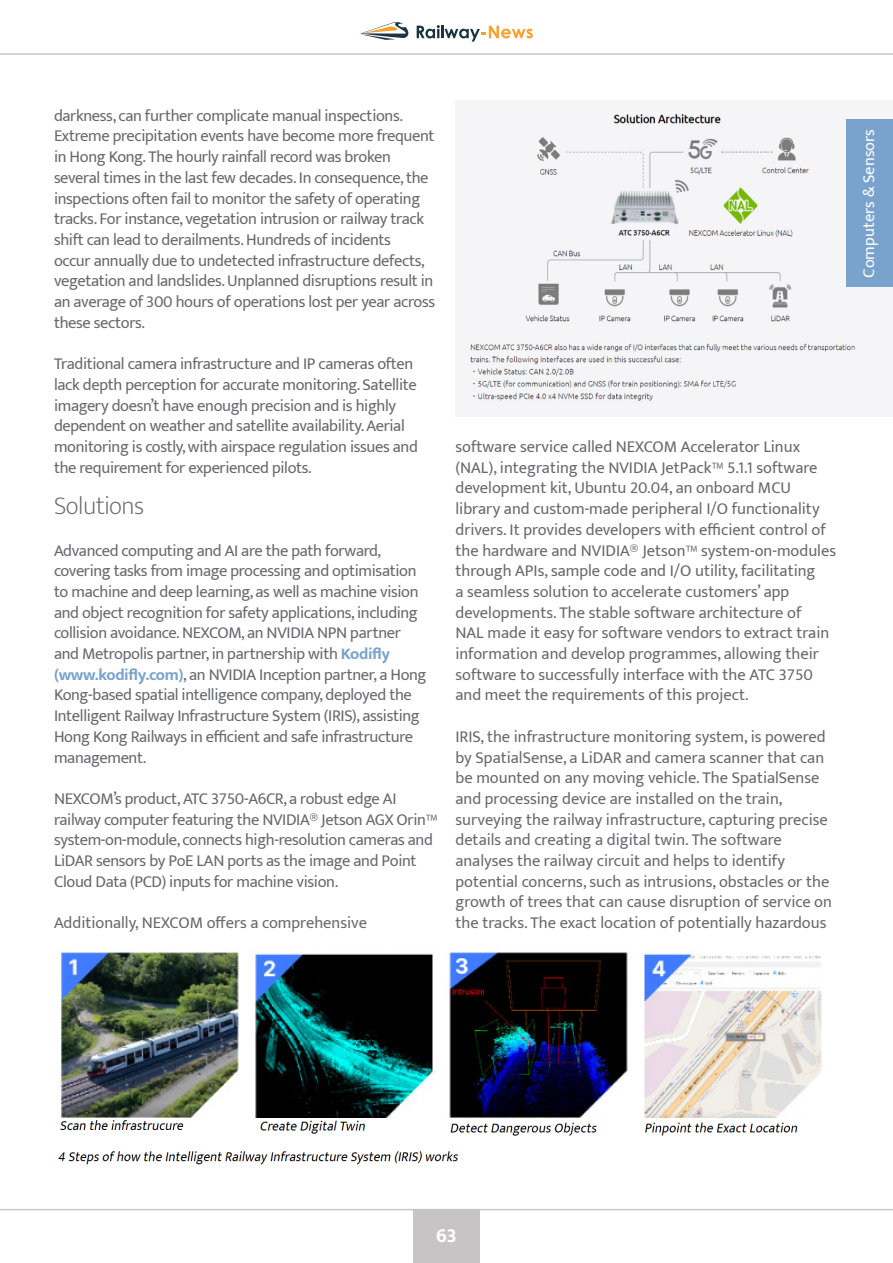
<style>
.page{position:relative;width:893px;height:1263px;background:#fff}
.page>*{position:absolute;margin:0;border:0;box-sizing:border-box;transform-origin:0 0}
.t1{font:200 25.5px "Mukta";letter-spacing:-.02em;color:#696a6d}
.t2{font:700 21px "Mukta Mahee";color:#fff}
.t3{font:16.5px/20.7px "Mukta";letter-spacing:-.02em;color:#696a6d}
.t4{font:16.5px/20.7px "Mukta";color:#696a6d}
.t5{font:16.5px "Mukta";color:#fff}
.s1{font-weight:700;color:#79a3cd}
</style>
<div class="page">
<img style="left:468px;top:113px;width:425px;height:290px">
<img style="left:60px;top:952px;width:762px;height:166px">
<img style="left:58px;top:1120px;width:401px;height:45px">
<img style="left:645px;top:1122px;width:153px;height:14px">
<img style="left:445px;top:1120px;width:152px;height:25px">
<div style="left:846px;top:119px;width:47px;height:167px;background:#79a3cd"></div>
<svg style="left:360px;top:22px;width:49px;height:18px"></svg>
<svg style="left:417px;top:25px;width:116px;height:17px"></svg>
<hr style="left:0;top:53px;width:893px;height:2px;background:#c7c5c6">
<div style="left:413px;top:1209px;width:67px;height:54px;background:#c7c4c6"></div>
<hr style="left:0;top:1209px;width:893px;height:1px;background:#c7c4c6">
<p class="t3" style="left:54px;top:105px;width:383px">darkness, can further complicate manual inspections.<br>Extreme precipitation events have become more frequent in Hong Kong. The hourly rainfall record was broken several times in the last few decades. In consequence, the inspections often fail to monitor the safety of operating tracks. For instance, vegetation intrusion or railway track shift can lead to derailments. Hundreds of incidents<br>occur annually due to undetected infrastructure defects, vegetation and landslides. Unplanned disruptions result in an average of 300 hours of operations lost per year across these sectors.</p>
<p class="t3" style="left:54px;top:353px;width:365px">Traditional camera infrastructure and IP cameras often lack depth perception for accurate monitoring. Satellite imagery doesn’t have enough precision and is highly dependent on weather and satellite availability. Aerial monitoring is costly, with airspace regulation issues and the requirement for experienced pilots.</p>
<p class="t1" style="left:54px;top:485px;width:92px">Solutions</p>
<p class="t3" style="left:54px;top:539px;width:374px">Advanced computing and AI are the path forward, covering tasks from image processing and optimisation to machine and deep learning, as well as machine vision and object recognition for safety applications, including collision avoidance. NEXCOM, an NVIDIA NPN partner and Metropolis partner, in partnership with <span class="s1">Kodifly (www.kodifly.com)</span>, an NVIDIA Inception partner, a Hong Kong-based spatial intelligence company, deployed the Intelligent Railway Infrastructure System (IRIS), assisting Hong Kong Railways in efficient and safe infrastructure management.</p>
<p class="t3" style="left:54px;top:788px;width:385px">NEXCOM’s product, ATC 3750-A6CR, a robust edge AI railway computer featuring the NVIDIA® Jetson AGX Orin™ system-on-module, connects high-resolution cameras and LiDAR sensors by PoE LAN ports as the image and Point Cloud Data (PCD) inputs for machine vision.</p>
<p class="t4" style="left:54px;top:912px;width:314px">Additionally, NEXCOM offers a comprehensive</p>
<p class="t4" style="left:455px;top:436px;width:382px">software service called NEXCOM Accelerator Linux (NAL), integrating the NVIDIA JetPack™ 5.1.1 software development kit, Ubuntu 20.04, an onboard MCU library and custom-made peripheral I/O functionality drivers. It provides developers with efficient control of the hardware and NVIDIA® Jetson™ system-on-modules through APIs, sample code and I/O utility, facilitating<br>a seamless solution to accelerate customers’ app developments. The stable software architecture of</p>
<p class="t4" style="left:455px;top:622px;width:375px">NAL made it easy for software vendors to extract train information and develop programmes, allowing their software to successfully interface with the ATC 3750 and meet the requirements of this project.</p>
<p class="t4" style="left:455px;top:726px;width:378px">IRIS, the infrastructure monitoring system, is powered by SpatialSense, a LiDAR and camera scanner that can be mounted on any moving vehicle. The SpatialSense and processing device are installed on the train, surveying the railway infrastructure, capturing precise details and creating a digital twin. The software analyses the railway circuit and helps to identify potential concerns, such as intrusions, obstacles or the growth of trees that can cause disruption of service on the tracks. The exact location of potentially hazardous</p>
<p class="t5" style="left:859px;top:278px;width:150px;rotate:-90deg">Computers &amp; Sensors</p>
<p class="t2" style="left:436px;top:1222px;width:22px">63</p>
</div>
